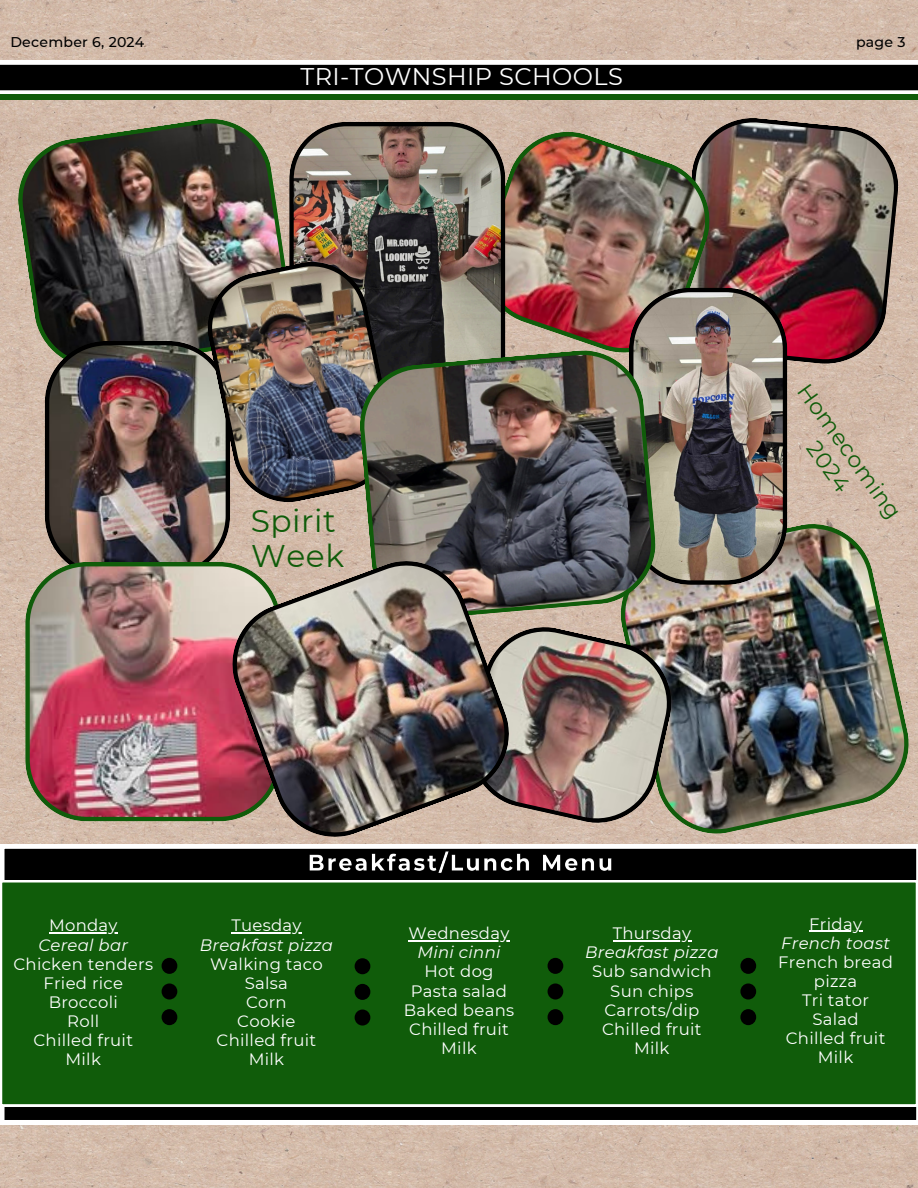
<style>
.page{position:relative;width:918px;height:1188px;background:#fff}
.page>*{position:absolute;margin:0;border:0;box-sizing:border-box;transform-origin:0 0}
.t1{font:31.35px/35.2px "Montserrat";letter-spacing:.015em;color:#105c0a}
.t2{font:24.15px "Montserrat";letter-spacing:.015em;color:#fff}
.t3{font:22.5px/25.8px "Montserrat";color:#105c0a;text-align:center}
.t4{font:16.5px/19.2px "Montserrat";letter-spacing:.015em;color:#fff;text-align:center}
.t5{font:500 14.1px "Montserrat";letter-spacing:.015em;color:#000}
.s1{font-style:italic}
</style>
<div class="page">
<img style="left:0;top:0;width:918px;height:1188px">
<svg style="left:0;top:60px;width:918px;height:35px"></svg>
<div style="left:0;top:95px;width:918px;height:5px;background:#105c0a"></div>
<svg style="left:0;top:844px;width:918px;height:280px"></svg>
<div style="left:0;top:880px;width:918px;height:226px;background:#105c0a"></div>
<svg style="left:162px;top:958px;width:15px;height:67px"></svg>
<svg style="left:355px;top:958px;width:15px;height:68px"></svg>
<svg style="left:548px;top:958px;width:15px;height:67px"></svg>
<svg style="left:740px;top:958px;width:16px;height:67px"></svg>
<img style="left:677px;top:115px;width:223px;height:252px">
<img style="left:14px;top:114px;width:279px;height:258px">
<img style="left:505px;top:124px;width:207px;height:224px">
<img style="left:615px;top:518px;width:300px;height:322px">
<img style="left:517px;top:621px;width:160px;height:208px">
<img style="left:45px;top:341px;width:185px;height:221px">
<img style="left:629px;top:288px;width:158px;height:297px">
<img style="left:289px;top:122px;width:216px;height:226px">
<img style="left:202px;top:257px;width:196px;height:250px">
<img style="left:357px;top:348px;width:301px;height:273px">
<img style="left:306px;top:848px;width:310px;height:28px">
<hr style="left:49px;top:933px;width:69px;height:1px;background:#fff">
<hr style="left:231px;top:933px;width:71px;height:1px;background:#fff">
<hr style="left:409px;top:940px;width:101px;height:1px;background:#fff">
<hr style="left:809px;top:931px;width:53px;height:1px;background:#fff">
<hr style="left:613px;top:940px;width:78px;height:1px;background:#fff">
<img style="left:25px;top:562px;width:199px;height:259px">
<img style="left:224px;top:553px;width:293px;height:292px">
<p class="t5" style="left:10px;top:34px;width:135px">December 6, 2024</p>
<h2 class="t5" style="left:856px;top:34px;width:51px">page 3</h2>
<p class="t2" style="left:300px;top:62px;width:324px">TRI-TOWNSHIP SCHOOLS</p>
<p class="t1" style="left:251px;top:503px;width:95px">Spirit<br>Week</p>
<p class="t3" style="left:813px;top:378px;width:162px;rotate:54deg">Homecoming<br>2024</p>
<p class="t4" style="left:13px;top:916px;width:141px">Monday<br><span class="s1">Cereal bar<br></span>Chicken tenders<br>Fried rice<br>Broccoli<br>Roll<br>Chilled fruit<br>Milk</p>
<p class="t4" style="left:200px;top:916px;width:135px">Tuesday<br><span class="s1">Breakfast pizza<br></span>Walking taco<br>Salsa<br>Corn<br>Cookie<br>Chilled fruit<br>Milk</p>
<p class="t4" style="left:404px;top:924px;width:112px">Wednesday<br><span class="s1">Mini cinni<br></span>Hot dog<br>Pasta salad<br>Baked beans<br>Chilled fruit<br>Milk</p>
<p class="t4" style="left:778px;top:914px;width:116px">Friday<br><span class="s1">French toast<br></span>French bread pizza<br>Tri tator<br>Salad<br>Chilled fruit<br>Milk</p>
<p class="t4" style="left:585px;top:924px;width:135px">Thursday<br><span class="s1">Breakfast pizza<br></span>Sub sandwich<br>Sun chips<br>Carrots/dip<br>Chilled fruit<br>Milk</p>
</div>
